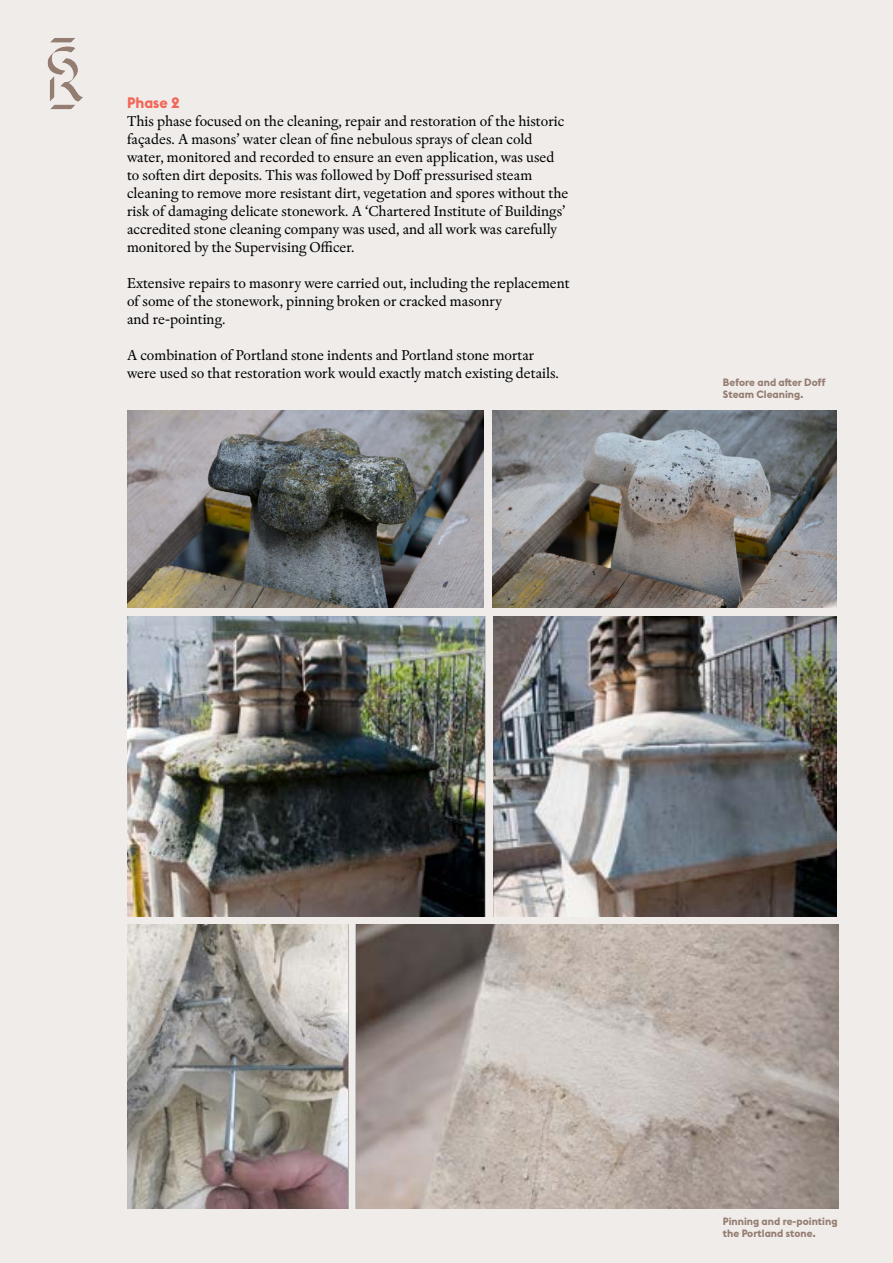
<style>
.page{position:relative;width:893px;height:1263px;background:#efecea}
.page>*{position:absolute;margin:0;border:0;box-sizing:border-box;transform-origin:0 0}
.t1{font:15px/18px "Rongel";color:#000}
.t2{font:700 15px "Euclid Flex";color:#f26657}
.t3{font:700 10.5px/12.6px "Euclid Flex";color:#957d71}
</style>
<div class="page">
<img style="left:128px;top:616px;width:709px;height:301px">
<img style="left:128px;top:925px;width:711px;height:283px">
<img style="left:47px;top:38px;width:36px;height:72px">
<img style="left:127px;top:410px;width:356px;height:197px">
<img style="left:492px;top:410px;width:345px;height:197px">
<p class="t2" style="left:127px;top:94px;width:54px">Phase 2</p>
<p class="t1" style="left:127px;top:113px;width:443px">This phase focused on the cleaning, repair and restoration of the historic façades. A masons’ water clean of fine nebulous sprays of clean cold water, monitored and recorded to ensure an even application, was used to soften dirt deposits. This was followed by Doff pressurised steam cleaning to remove more resistant dirt, vegetation and spores without the risk of damaging delicate stonework. A ‘Chartered Institute of Buildings’ accredited stone cleaning company was used, and all work was carefully monitored by the Supervising Officer.</p>
<p class="t1" style="left:127px;top:275px;width:444px">Extensive repairs to masonry were carried out, including the replacement of some of the stonework, pinning broken or cracked masonry<br>and re-pointing.</p>
<p class="t1" style="left:127px;top:347px;width:433px">A combination of Portland stone indents and Portland stone mortar were used so that restoration work would exactly match existing details.</p>
<p class="t3" style="left:723px;top:376px;width:104px">Before and after Doff<br>Steam Cleaning.</p>
<p class="t3" style="left:723px;top:1215px;width:116px">Pinning and re-pointing the Portland stone.</p>
</div>
